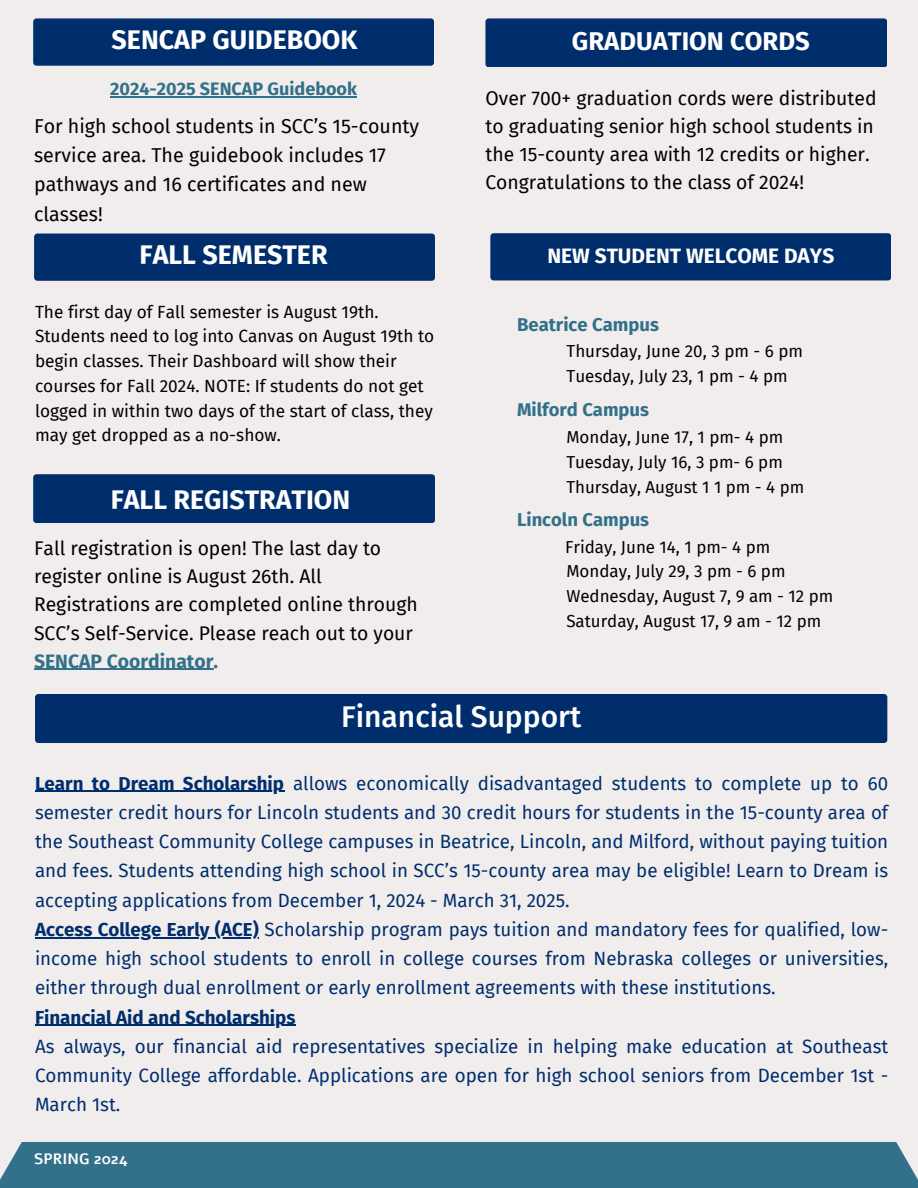
<style>
.page{position:relative;width:918px;height:1188px;background:#f1eded}
.page>*{position:absolute;margin:0;border:0;box-sizing:border-box;transform-origin:0 0}
.t1{font:500 30px "Fira Sans";color:#fff}
.t2{font:700 26.85px "Fira Sans";color:#fff}
.t3{font:700 25.65px "Fira Sans";color:#fff}
.t4{font:700 20.85px "Fira Sans";color:#fff}
.t5{font:19.65px/29.2px "Fira Sans";color:#000001}
.t6{font:19.35px/28.2px "Fira Sans";color:#000001}
.t7{font:18.75px/29.2px "Fira Sans";color:#002e6d}
.t8{font:700 18.75px "Fira Sans";color:#002e6d}
.t9{font:700 18.45px "Fira Sans";color:#327189}
.t10{font:700 18px "Fira Sans";color:#327189}
.t11{font:17.25px/24.8px "Fira Sans";color:#000001}
.t12{font:16.95px/24.8px "Fira Sans";color:#000}
.t13{font:700 15px "Alef";color:#fff}
.s1{font-weight:700;color:#327189}
.s2{font-weight:700}
</style>
<div class="page">
<div style="left:0;top:1142px;width:918px;height:46px;background:#327189"></div>
<div style="left:33px;top:18px;width:401px;height:48px;background:#002e6d;border-radius:3px"></div>
<div style="left:490px;top:233px;width:401px;height:47px;background:#002e6d;border-radius:3px"></div>
<div style="left:34px;top:234px;width:401px;height:47px;background:#002e6d;border-radius:3px"></div>
<hr style="left:110px;top:96px;width:247px;height:1px;background:#327189">
<div style="left:33px;top:474px;width:402px;height:49px;background:#002e6d;border-radius:3px"></div>
<div style="left:485px;top:18px;width:402px;height:49px;background:#002e6d;border-radius:3px"></div>
<hr style="left:34px;top:669px;width:179px;height:1px;background:#327189">
<div style="left:35px;top:694px;width:852px;height:49px;background:#002e6d"></div>
<hr style="left:35px;top:791px;width:249px;height:1px;background:#002e6d">
<hr style="left:35px;top:937px;width:224px;height:1px;background:#002e6d">
<hr style="left:35px;top:1025px;width:261px;height:1px;background:#002e6d">
<h5 class="t2" style="left:112px;top:24px;width:247px">SENCAP GUIDEBOOK</h5>
<h4 class="t10" style="left:110px;top:78px;width:248px">2024-2025 SENCAP Guidebook</h4>
<h4 class="t5" style="left:34px;top:112px;width:387px">For high school students in SCC’s 15-county service area. The guidebook includes 17 pathways and 16 certificates and new classes!</h4>
<h6 class="t3" style="left:572px;top:26px;width:239px">GRADUATION CORDS</h6>
<h1 class="t6" style="left:485px;top:84px;width:393px">Over 700+ graduation cords were distributed to graduating senior high school students in the 15-county area with 12 credits or higher.<br>Congratulations to the class of 2024!</h1>
<h6 class="t2" style="left:140px;top:239px;width:190px">FALL SEMESTER</h6>
<h6 class="t4" style="left:547px;top:244px;width:288px">NEW STUDENT WELCOME DAYS</h6>
<h6 class="t11" style="left:35px;top:299px;width:401px">The first day of Fall semester is August 19th.<br>Students need to log into Canvas on August 19th to begin classes. Their Dashboard will show their courses for Fall 2024. NOTE: If students do not get logged in within two days of the start of class, they may get dropped as a no-show.</h6>
<h2 class="t9" style="left:517px;top:314px;width:144px">Beatrice Campus</h2>
<h2 class="t12" style="left:567px;top:339px;width:238px">Thursday, June 20, 3 pm - 6 pm<br>Tuesday, July 23, 1 pm - 4 pm</h2>
<h3 class="t9" style="left:517px;top:399px;width:134px">Milford Campus</h3>
<h3 class="t12" style="left:566px;top:425px;width:239px">Monday, June 17, 1 pm- 4 pm<br>Tuesday, July 16, 3 pm- 6 pm<br>Thursday, August 1 1 pm - 4 pm</h3>
<h2 class="t2" style="left:111px;top:484px;width:241px">FALL REGISTRATION</h2>
<h2 class="t9" style="left:517px;top:508px;width:134px">Lincoln Campus</h2>
<h2 class="t12" style="left:565px;top:535px;width:270px">Friday, June 14, 1 pm- 4 pm<br>Monday, July 29, 3 pm - 6 pm<br>Wednesday, August 7, 9 am - 12 pm<br>Saturday, August 17, 9 am - 12 pm</h2>
<h4 class="t6" style="left:34px;top:535px;width:385px">Fall registration is open! The last day to register online is August 26th. All Registrations are completed online through SCC’s Self-Service. Please reach out to your <span class="s1">SENCAP Coordinator.</span></h4>
<h6 class="t1" style="left:341px;top:699px;width:242px">Financial Support</h6>
<p class="t7" style="left:35px;top:769px;width:855px"><span class="s2">Learn to Dream Scholarship</span> allows economically disadvantaged students to complete up to 60 semester credit hours for Lincoln students and 30 credit hours for students in the 15-county area of the Southeast Community College campuses in Beatrice, Lincoln, and Milford, without paying tuition and fees. Students attending high school in SCC’s 15-county area may be eligible! Learn to Dream is accepting applications from December 1, 2024 - March 31, 2025.<br><span class="s2">Access College Early (ACE)</span> Scholarship program pays tuition and mandatory fees for qualified, low&shy;income high school students to enroll in college courses from Nebraska colleges or universities, either through dual enrollment or early enrollment agreements with these institutions.</p>
<p class="t8" style="left:35px;top:1006px;width:262px">Financial Aid and Scholarships</p>
<p class="t7" style="left:35px;top:1032px;width:855px;text-align:justify">As always, our financial aid representatives specialize in helping make education at Southeast Community College affordable. Applications are open for high school seniors from December 1st - March 1st.</p>
<h2 class="t13" style="left:34px;top:1149px;width:95px">SPRING 2024</h2>
</div>
